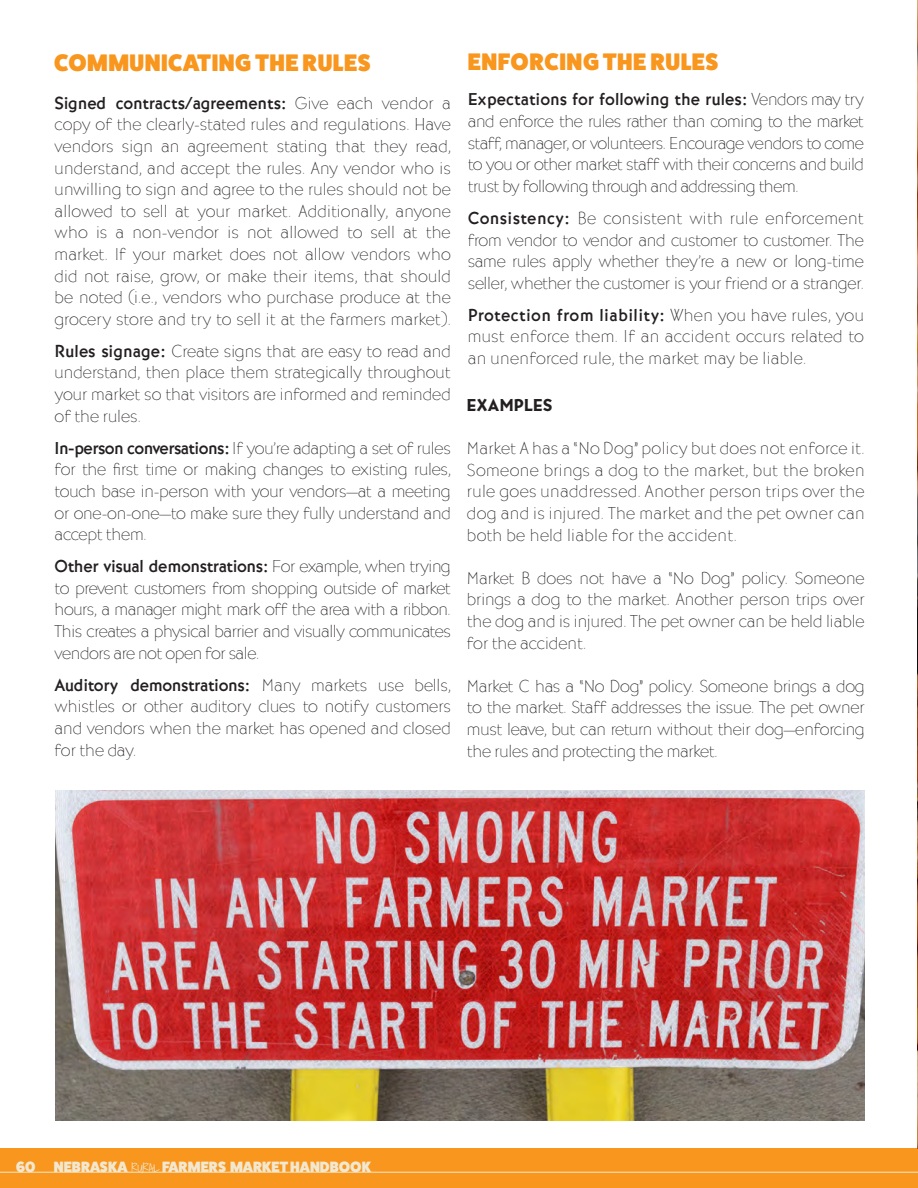
<style>
.page{position:relative;width:918px;height:1188px;background:#fff}
.page>*{position:absolute;margin:0;border:0;box-sizing:border-box;transform-origin:0 0}
.t1{font:800 24px "Fat Frank";letter-spacing:.02em;color:#f8961e}
.t2{font:300 expanded 18px/21.6px "Bernhard Got URW";letter-spacing:-.01em;color:#231f20;text-align:justify}
.t3{font:18px "Bernhard Got URW Hea";letter-spacing:.02em;color:#231f20}
.t4{font:800 15px "Fat Frank";color:#f2e8cf}
.s1{font-weight:500;font-stretch:normal}
.s2{font-family:"Shadows Into";font-weight:300;font-size:12px}
</style>
<div class="page">
<div style="left:0;top:1148px;width:918px;height:40px;background:#f8961e"></div>
<hr style="left:0;top:1172px;width:918px;height:1px;background:#f2e8cf">
<img style="left:55px;top:791px;width:810px;height:329px">
<img style="left:917px;top:0;width:1px;height:1148px">
<p class="t1" style="left:54px;top:50px;width:318px">COMMUNICATING THE RULES</p>
<p class="t2" style="left:55px;top:93px;width:398px"><span class="s1">Signed contracts/agreements:</span> Give each vendor a copy of the clearly-stated rules and regulations. Have vendors sign an agreement stating that they read, understand, and accept the rules. Any vendor who is unwilling to sign and agree to the rules should not be allowed to sell at your market. Additionally, anyone who is a non-vendor is not allowed to sell at the market. If your market does not allow vendors who did not raise, grow, or make their items, that should be noted (i.e., vendors who purchase produce at the grocery store and try to sell it at the farmers market).</p>
<p class="t2" style="left:55px;top:341px;width:398px"><span class="s1">Rules signage:</span> Create signs that are easy to read and understand, then place them strategically throughout your market so that visitors are informed and reminded of the rules.</p>
<p class="t2" style="left:55px;top:438px;width:398px"><span class="s1">In-person conversations:</span> If you’re adapting a set of rules for the first time or making changes to existing rules, touch base in-person with your vendors—at a meeting or one-on-one—to make sure they fully understand and accept them.</p>
<p class="t2" style="left:55px;top:556px;width:398px"><span class="s1">Other visual demonstrations:</span> For example, when trying to prevent customers from shopping outside of market hours, a manager might mark off the area with a ribbon.<br>This creates a physical barrier and visually communicates vendors are not open for sale.</p>
<p class="t2" style="left:55px;top:675px;width:398px"><span class="s1">Auditory demonstrations:</span> Many markets use bells, whistles or other auditory clues to notify customers and vendors when the market has opened and closed for the day.</p>
<p class="t1" style="left:468px;top:49px;width:252px">ENFORCING THE RULES</p>
<p class="t2" style="left:468px;top:89px;width:398px"><span class="s1">Expectations for following the rules:</span> Vendors may try and enforce the rules rather than coming to the market staff, manager, or volunteers. Encourage vendors to come to you or other market staff with their concerns and build trust by following through and addressing them.</p>
<p class="t2" style="left:468px;top:208px;width:398px"><span class="s1">Consistency:</span> Be consistent with rule enforcement from vendor to vendor and customer to customer. The same rules apply whether they’re a new or long-time seller, whether the customer is your friend or a stranger.</p>
<p class="t2" style="left:468px;top:305px;width:398px"><span class="s1">Protection from liability:</span> When you have rules, you must enforce them. If an accident occurs related to an unenforced rule, the market may be liable.</p>
<p class="t3" style="left:467px;top:394px;width:87px">EXAMPLES</p>
<p class="t2" style="left:467px;top:438px;width:399px">Market A has a “No Dog” policy but does not enforce it.<br>Someone brings a dog to the market, but the broken rule goes unaddressed. Another person trips over the dog and is injured. The market and the pet owner can both be held liable for the accident.</p>
<p class="t2" style="left:467px;top:568px;width:399px">Market B does not have a “No Dog” policy. Someone brings a dog to the market. Another person trips over the dog and is injured. The pet owner can be held liable for the accident.</p>
<p class="t2" style="left:467px;top:676px;width:399px">Market C has a “No Dog” policy. Someone brings a dog to the market. Staff addresses the issue. The pet owner must leave, but can return without their dog—enforcing the rules and protecting the market.</p>
<p class="t4" style="left:16px;top:1159px;width:20px">60</p>
<p class="t4" style="left:54px;top:1159px;width:319px">NEBRASKA <span class="s2">RURAL</span> FARMERS MARKET HANDBOOK</p>
</div>
